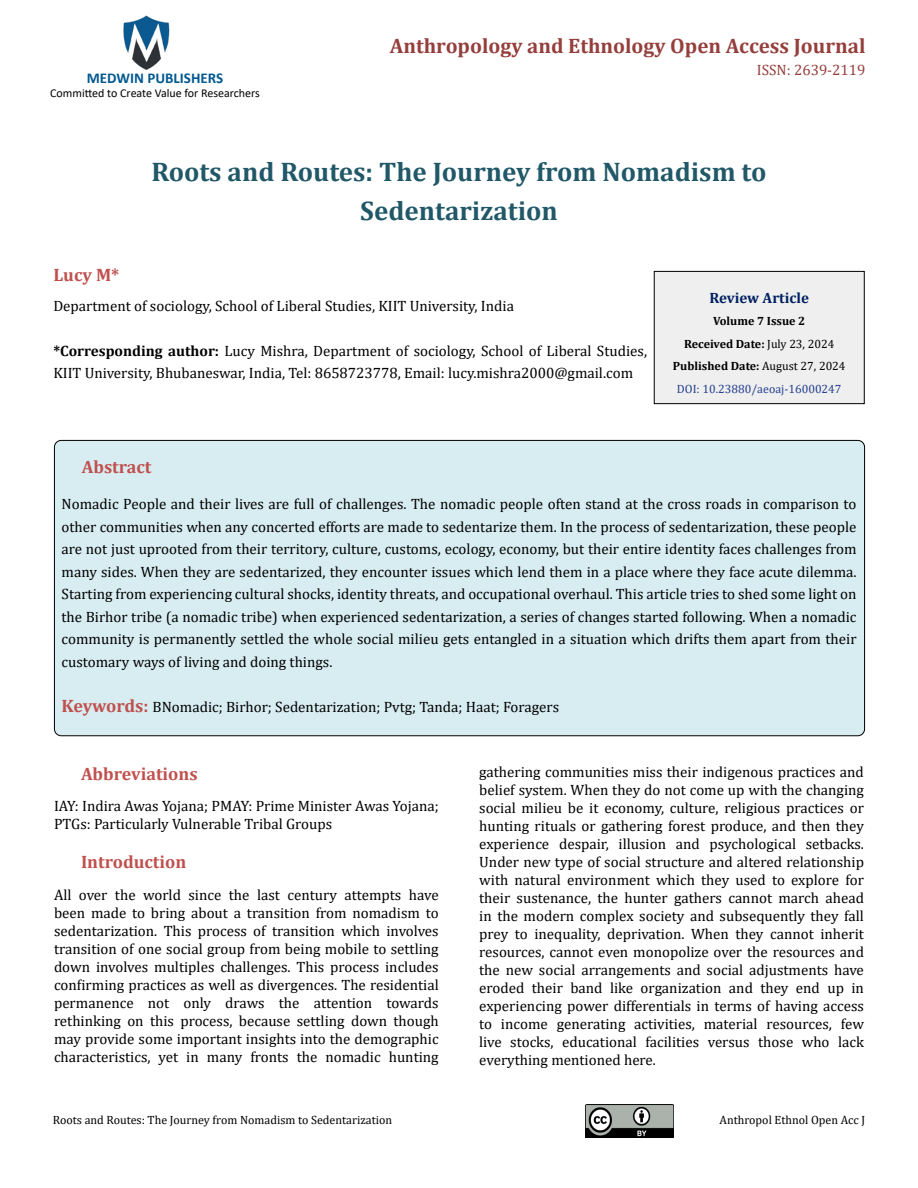
<style>
.page{position:relative;width:918px;height:1188px;background:#fff}
.page>*{position:absolute;margin:0;border:0;box-sizing:border-box;transform-origin:0 0}
.t1{font:700 27px/39px "Cambria";color:#215868;text-align:center}
.t2{font:700 21px "Cambria";color:#953f3c}
.t3{font:700 18px "Cambria";color:#c0504d}
.t4{font:15px/18px "Cambria";color:#000;text-align:justify}
.t5{font:700 15px "Calibri";color:#005991}
.t6{font:15px "Cambria";color:#953f3c}
.t7{font:700 15px "Cambria";color:#002060}
.t8{font:700 12px/22.5px "Cambria";color:#000;text-align:center}
.t9{font:12px "Cambria";color:#000}
.t10{font:12px "Calibri";color:#000}
.s1{font-weight:700}
.s2{font-weight:400}
.s3{font-weight:400;color:#25408f}
.s4{font-weight:700;font-size:18px;color:#c0504d}
</style>
<div class="page">
<img style="left:123px;top:15px;width:47px;height:55px">
<img style="left:585px;top:1104px;width:89px;height:34px">
<div style="left:654px;top:271px;width:210px;height:133px;background:#efefef"></div>
<div style="left:654px;top:271px;width:211px;height:133px;border:1px solid #000"></div>
<div style="left:54px;top:440px;width:811px;height:296px;background:#d8edf2;border-radius:7px"></div>
<p class="t5" style="left:87px;top:67px;width:138px">MEDWIN PUBLISHERS</p>
<p class="t10" style="left:50px;top:85px;width:211px">Committed to Create Value for Researchers</p>
<h2 class="t2" style="left:390px;top:31px;width:477px">Anthropology and Ethnology Open Access Journal</h2>
<p class="t6" style="left:757px;top:62px;width:110px">ISSN: 2639-2119</p>
<h1 class="t1" style="left:151px;top:151px;width:617px">Roots and Routes: The Journey from Nomadism to<br>Sedentarization</h1>
<p class="t3" style="left:53px;top:262px;width:68px">Lucy M*</p>
<p class="t4" style="left:53px;top:296px;width:462px">Department of sociology, School of Liberal Studies, KIIT University, India</p>
<p class="t4" style="left:53px;top:339px;width:595px;line-height:22.5px"><span class="s1">*Corresponding author:</span> Lucy Mishra, Department of sociology, School of Liberal Studies,<br>KIIT University, Bhubaneswar, India, Tel: 8658723778, Email: lucy.mishra2000@gmail.com</p>
<p class="t7" style="left:709px;top:287px;width:101px">Review Article</p>
<p class="t8" style="left:673px;top:310px;width:174px">Volume 7 Issue 2<br>Received Date: <span class="s2">July 23, 2024<br></span>Published Date: <span class="s2">August 27, 2024<br></span><span class="s3">DOI: 10.23880/aeoaj-16000247</span></p>
<p class="t3" style="left:82px;top:455px;width:71px">Abstract</p>
<p class="t4" style="left:62px;top:493px;width:797px;line-height:22.5px">Nomadic People and their lives are full of challenges. The nomadic people often stand at the cross roads in comparison to other communities when any concerted efforts are made to sedentarize them. In the process of sedentarization, these people are not just uprooted from their territory, culture, customs, ecology, economy, but their entire identity faces challenges from many sides. When they are sedentarized, they encounter issues which lend them in a place where they face acute dilemma.<br>Starting from experiencing cultural shocks, identity threats, and occupational overhaul. This article tries to shed some light on the Birhor tribe (a nomadic tribe) when experienced sedentarization, a series of changes started following. When a nomadic community is permanently settled the whole social milieu gets entangled in a situation which drifts them apart from their customary ways of living and doing things.</p>
<p class="t4" style="left:62px;top:698px;width:499px"><span class="s4">Keywords:</span> BNomadic; Birhor; Sedentarization; Pvtg; Tanda; Haat; Foragers</p>
<p class="t3" style="left:81px;top:761px;width:118px">Abbreviations</p>
<p class="t4" style="left:54px;top:797px;width:386px">IAY: Indira Awas Yojana; PMAY: Prime Minister Awas Yojana;<br>PTGs: Particularly Vulnerable Tribal Groups</p>
<p class="t3" style="left:81px;top:849px;width:107px">Introduction</p>
<p class="t4" style="left:54px;top:886px;width:386px">All over the world since the last century attempts have been made to bring about a transition from nomadism to sedentarization. This process of transition which involves transition of one social group from being mobile to settling down involves multiples challenges. This process includes confirming practices as well as divergences. The residential permanence not only draws the attention towards rethinking on this process, because settling down though may provide some important insights into the demographic characteristics, yet in many fronts the nomadic hunting</p>
<p class="t4" style="left:479px;top:763px;width:386px">gathering communities miss their indigenous practices and belief system. When they do not come up with the changing social milieu be it economy, culture, religious practices or hunting rituals or gathering forest produce, and then they experience despair, illusion and psychological setbacks.<br>Under new type of social structure and altered relationship with natural environment which they used to explore for their sustenance, the hunter gathers cannot march ahead in the modern complex society and subsequently they fall prey to inequality, deprivation. When they cannot inherit resources, cannot even monopolize over the resources and the new social arrangements and social adjustments have eroded their band like organization and they end up in experiencing power differentials in terms of having access to income generating activities, material resources, few live stocks, educational facilities versus those who lack everything mentioned here.</p>
<p class="t9" style="left:53px;top:1113px;width:341px">Roots and Routes: The Journey from Nomadism to Sedentarization</p>
<p class="t9" style="left:720px;top:1113px;width:147px">Anthropol Ethnol Open Acc J</p>
</div>
